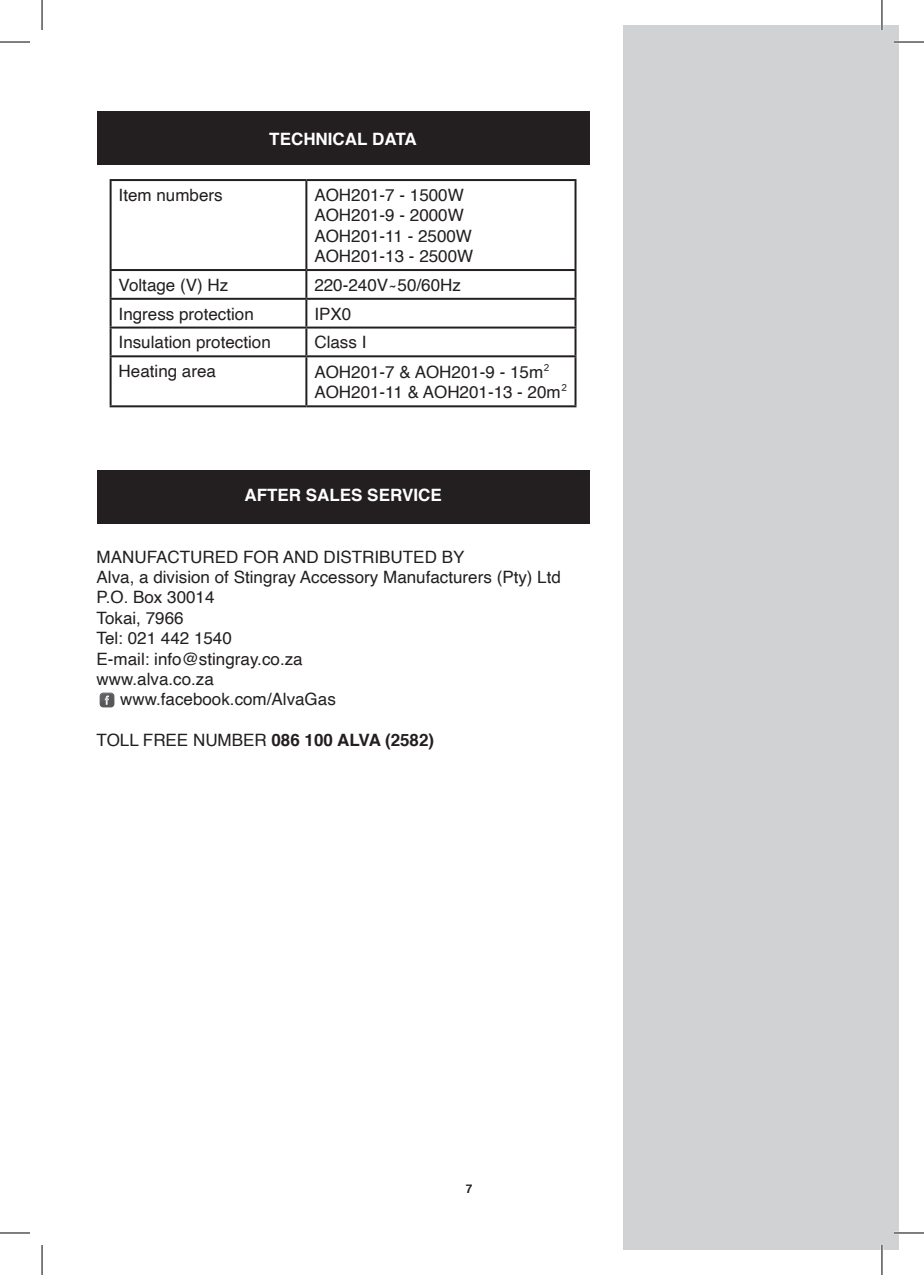
<style>
.page{position:relative;width:924px;height:1275px;background:#fff}
.page>*{position:absolute;margin:0;border:0;box-sizing:border-box;transform-origin:0 0}
.t1{font:17px "Helvetica";color:#231f20}
.t2{font:700 17px "Helvetica";color:#fff}
.t3{font:700 17px "Helvetica";color:#231f20}
.t4{font:700 12px "Helvetica";color:#231f20}
.s1{font-family:"Gotham"}
.s2{font-weight:400}
</style>
<div class="page">
<div style="left:623px;top:25px;width:275px;height:1225px;background:#d1d2d4"></div>
<div style="left:97px;top:111px;width:492px;height:54px;background:#231f20"></div>
<div style="left:97px;top:470px;width:492px;height:54px;background:#231f20"></div>
<img style="left:100px;top:693px;width:14px;height:5px">
<img style="left:100px;top:698px;width:14px;height:9px">
<hr style="left:110px;top:179px;width:196px;height:2px;background:#231f20">
<hr style="left:110px;top:181px;width:2px;height:88px;background:#231f20">
<hr style="left:306px;top:179px;width:270px;height:2px;background:#231f20">
<hr style="left:305px;top:181px;width:2px;height:88px;background:#231f20">
<hr style="left:574px;top:181px;width:2px;height:88px;background:#231f20">
<hr style="left:110px;top:269px;width:196px;height:2px;background:#231f20">
<hr style="left:110px;top:271px;width:2px;height:27px;background:#231f20">
<hr style="left:306px;top:269px;width:270px;height:2px;background:#231f20">
<hr style="left:305px;top:271px;width:2px;height:27px;background:#231f20">
<hr style="left:574px;top:271px;width:2px;height:27px;background:#231f20">
<hr style="left:110px;top:298px;width:196px;height:2px;background:#231f20">
<hr style="left:110px;top:300px;width:2px;height:26px;background:#231f20">
<hr style="left:306px;top:298px;width:270px;height:2px;background:#231f20">
<hr style="left:305px;top:300px;width:2px;height:26px;background:#231f20">
<hr style="left:574px;top:300px;width:2px;height:26px;background:#231f20">
<hr style="left:110px;top:326px;width:196px;height:2px;background:#231f20">
<hr style="left:110px;top:328px;width:2px;height:27px;background:#231f20">
<hr style="left:306px;top:326px;width:270px;height:2px;background:#231f20">
<hr style="left:305px;top:328px;width:2px;height:27px;background:#231f20">
<hr style="left:574px;top:328px;width:2px;height:27px;background:#231f20">
<hr style="left:110px;top:355px;width:196px;height:2px;background:#231f20">
<hr style="left:110px;top:357px;width:2px;height:48px;background:#231f20">
<hr style="left:306px;top:355px;width:270px;height:2px;background:#231f20">
<hr style="left:305px;top:357px;width:2px;height:48px;background:#231f20">
<hr style="left:574px;top:357px;width:2px;height:48px;background:#231f20">
<hr style="left:110px;top:405px;width:196px;height:2px;background:#231f20">
<hr style="left:306px;top:405px;width:270px;height:2px;background:#231f20">
<hr style="left:893px;top:41px;width:30px;height:2px;background:#fff">
<hr style="left:893px;top:1231px;width:30px;height:3px;background:#fff">
<hr style="left:880px;top:0;width:2px;height:30px;background:#fff">
<hr style="left:880px;top:1245px;width:2px;height:30px;background:#fff">
<hr style="left:0;top:42px;width:30px;height:1px;background:#000">
<hr style="left:893px;top:42px;width:30px;height:1px;background:#000">
<hr style="left:0;top:1232px;width:30px;height:1px;background:#000">
<hr style="left:893px;top:1232px;width:30px;height:1px;background:#000">
<hr style="left:42px;top:0;width:1px;height:30px;background:#000">
<hr style="left:42px;top:1245px;width:1px;height:30px;background:#000">
<hr style="left:881px;top:0;width:1px;height:30px;background:#000">
<hr style="left:881px;top:1245px;width:1px;height:30px;background:#000">
<p class="t2" style="left:269px;top:125px;width:149px">TECHNICAL DATA</p>
<p class="t1" style="left:118px;top:182px;width:105px">Item numbers</p>
<p class="t1" style="left:314px;top:182px;width:151px">AOH201-7 - 1500W</p>
<p class="t1" style="left:314px;top:202px;width:151px">AOH201-9 - 2000W</p>
<p class="t1" style="left:314px;top:222px;width:159px">AOH201-11 - 2500W</p>
<p class="t1" style="left:314px;top:243px;width:160px">AOH201-13 - 2500W</p>
<p class="t1" style="left:118px;top:272px;width:111px">Voltage (V) Hz</p>
<p class="t1" style="left:314px;top:272px;width:148px">220-240V ̴50/60Hz</p>
<p class="t1" style="left:118px;top:300px;width:137px">Ingress protection</p>
<p class="t1" style="left:314px;top:300px;width:38px">IPX0</p>
<p class="t1" style="left:118px;top:329px;width:154px">Insulation protection</p>
<p class="t1" style="left:314px;top:329px;width:53px">Class I</p>
<p class="t1" style="left:118px;top:358px;width:99px">Heating area</p>
<p class="t1" style="left:314px;top:359px;width:237px">AOH201-7 &amp; AOH201-9 - 15m<span class="s1">²</span></p>
<p class="t1" style="left:314px;top:379px;width:254px">AOH201-11 &amp; AOH201-13 - 20m<span class="s1">²</span></p>
<p class="t2" style="left:244px;top:481px;width:199px">AFTER SALES SERVICE</p>
<p class="t1" style="left:96px;top:543px;width:369px">MANUFACTURED FOR AND DISTRIBUTED BY</p>
<p class="t1" style="left:96px;top:564px;width:465px">Alva, a division of Stingray Accessory Manufacturers (Pty) Ltd</p>
<p class="t1" style="left:96px;top:584px;width:119px">P.O. Box 30014</p>
<p class="t1" style="left:96px;top:605px;width:88px">Tokai, 7966</p>
<p class="t1" style="left:96px;top:625px;width:137px">Tel: 021 442 1540</p>
<p class="t1" style="left:96px;top:645px;width:207px">E-mail: info@stingray.co.za</p>
<p class="t1" style="left:96px;top:666px;width:119px">www.alva.co.za</p>
<p class="t1" style="left:120px;top:686px;width:217px">www.facebook.com/AlvaGas</p>
<p class="t3" style="left:96px;top:726px;width:339px"><span class="s2">TOLL FREE NUMBER</span> 086 100 ALVA (2582)</p>
<p class="t4" style="left:465px;top:1178px;width:8px">7</p>
</div>
